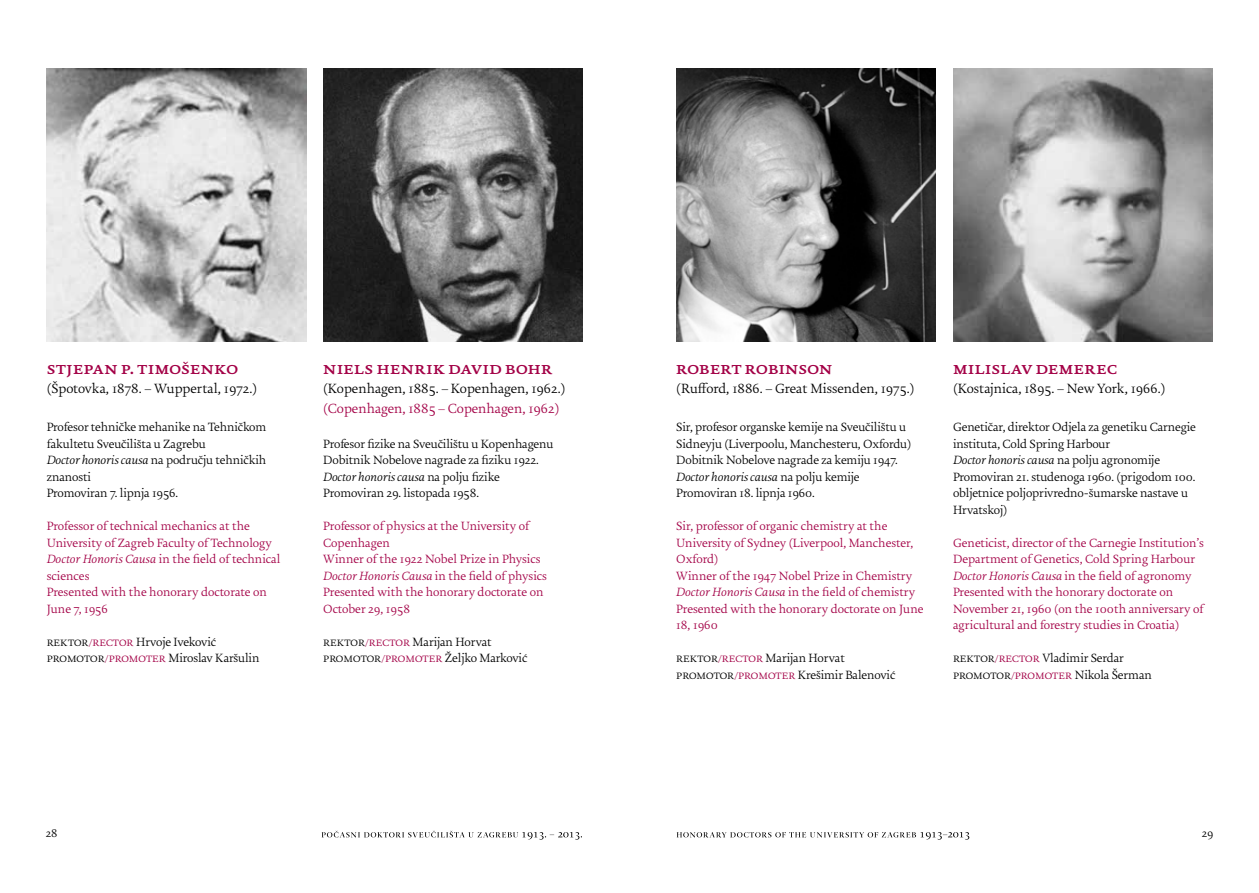
<style>
.page{position:relative;width:1259px;height:893px;background:#fff}
.page>*{position:absolute;margin:0;border:0;box-sizing:border-box;transform-origin:0 0}
.t1{font:700 18px "Uni Zg";letter-spacing:.02em;color:#a30046}
.t2{font:300 14.25px "Uni Zg";color:#000}
.t3{font:300 14.25px "Uni Zg";color:#a30046}
.t4{font:300 12.75px/16.5px "Uni Zg";letter-spacing:-.01em;color:#000}
.t5{font:300 12.75px/16.5px "Uni Zg";color:#a30046}
.t6{font:300 12px "Uni Zg";color:#000}
.s1{font-style:italic}
.s2{color:#a30046}
</style>
<div class="page">
<svg style="left:321px;top:831px;width:261px;height:9px"></svg>
<svg style="left:676px;top:832px;width:293px;height:8px"></svg>
<img style="left:47px;top:68px;width:259px;height:273px">
<img style="left:323px;top:68px;width:260px;height:273px">
<img style="left:676px;top:68px;width:259px;height:273px">
<img style="left:953px;top:68px;width:259px;height:273px">
<h1 class="t1" style="left:47px;top:358px;width:193px">stjepan p. timošenko</h1>
<p class="t2" style="left:47px;top:381px;width:212px">(Špotovka, 1878. – Wuppertal, 1972.)</p>
<p class="t4" style="left:47px;top:420px;width:221px">Profesor tehničke mehanike na Tehničkom fakultetu Sveučilišta u Zagrebu<br><span class="s1">Doctor honoris causa</span> na području tehničkih znanosti<br>Promoviran 7. lipnja 1956.</p>
<p class="t5" style="left:47px;top:519px;width:235px">Professor of technical mechanics at the<br>University of Zagreb Faculty of Technology<br><span class="s1">Doctor Honoris Causa</span> in the field of technical sciences<br>Presented with the honorary doctorate on<br>June 7, 1956</p>
<p class="t4" style="left:47px;top:634px;width:214px">rektor<span class="s2">/rector</span> Hrvoje Iveković promotor<span class="s2">/promoter</span> Miroslav Karšulin</p>
<h1 class="t1" style="left:323px;top:358px;width:231px">niels henrik david bohr</h1>
<p class="t2" style="left:323px;top:381px;width:244px">(Kopenhagen, 1885. – Kopenhagen, 1962.)</p>
<p class="t3" style="left:323px;top:400px;width:238px">(Copenhagen, 1885 – Copenhagen, 1962)</p>
<p class="t4" style="left:323px;top:436px;width:232px">Profesor fizike na Sveučilištu u Kopenhagenu Dobitnik Nobelove nagrade za fiziku 1922.<br><span class="s1">Doctor honoris causa</span> na polju fizike Promoviran 29. listopada 1958.</p>
<p class="t5" style="left:323px;top:519px;width:225px">Professor of physics at the University of<br>Copenhagen<br>Winner of the 1922 Nobel Prize in Physics<br><span class="s1">Doctor Honoris Causa</span> in the field of physics<br>Presented with the honorary doctorate on<br>October 29, 1958</p>
<p class="t4" style="left:323px;top:634px;width:206px">rektor<span class="s2">/rector</span> Marijan Horvat promotor<span class="s2">/promoter</span> Željko Marković</p>
<h1 class="t1" style="left:676px;top:358px;width:158px">robert robinson</h1>
<p class="t2" style="left:676px;top:381px;width:240px">(Rufford, 1886. – Great Missenden, 1975.)</p>
<p class="t4" style="left:676px;top:420px;width:237px">Sir, profesor organske kemije na Sveučilištu u Sidneyju (Liverpoolu, Manchesteru, Oxfordu)<br>Dobitnik Nobelove nagrade za kemiju 1947.<br><span class="s1">Doctor honoris causa</span> na polju kemije Promoviran 18. lipnja 1960.</p>
<p class="t5" style="left:676px;top:519px;width:249px">Sir, professor of organic chemistry at the University of Sydney (Liverpool, Manchester, Oxford)<br>Winner of the 1947 Nobel Prize in Chemistry <span class="s1">Doctor Honoris Causa</span> in the field of chemistry Presented with the honorary doctorate on June 18, 1960</p>
<p class="t4" style="left:676px;top:650px;width:221px">rektor<span class="s2">/rector</span> Marijan Horvat promotor<span class="s2">/promoter</span> Krešimir Balenović</p>
<h1 class="t1" style="left:953px;top:358px;width:166px">milislav demerec</h1>
<p class="t2" style="left:953px;top:381px;width:214px">(Kostajnica, 1895. – New York, 1966.)</p>
<p class="t4" style="left:953px;top:420px;width:244px">Genetičar, direktor Odjela za genetiku Carnegie instituta, Cold Spring Harbour<br><span class="s1">Doctor honoris causa</span> na polju agronomije Promoviran 21. studenoga 1960. (prigodom 100. obljetnice poljoprivredno-šumarske nastave u Hrvatskoj)</p>
<p class="t5" style="left:953px;top:535px;width:252px">Geneticist, director of the Carnegie Institution’s Department of Genetics, Cold Spring Harbour <span class="s1">Doctor Honoris Causa</span> in the field of agronomy Presented with the honorary doctorate on November 21, 1960 (on the 100th anniversary of agricultural and forestry studies in Croatia)</p>
<p class="t4" style="left:953px;top:650px;width:200px">rektor<span class="s2">/rector</span> Vladimir Serdar promotor<span class="s2">/promoter</span> Nikola Šerman</p>
<p class="t6" style="left:46px;top:827px;width:13px">28</p>
<p class="t6" style="left:1201px;top:827px;width:13px">29</p>
</div>
